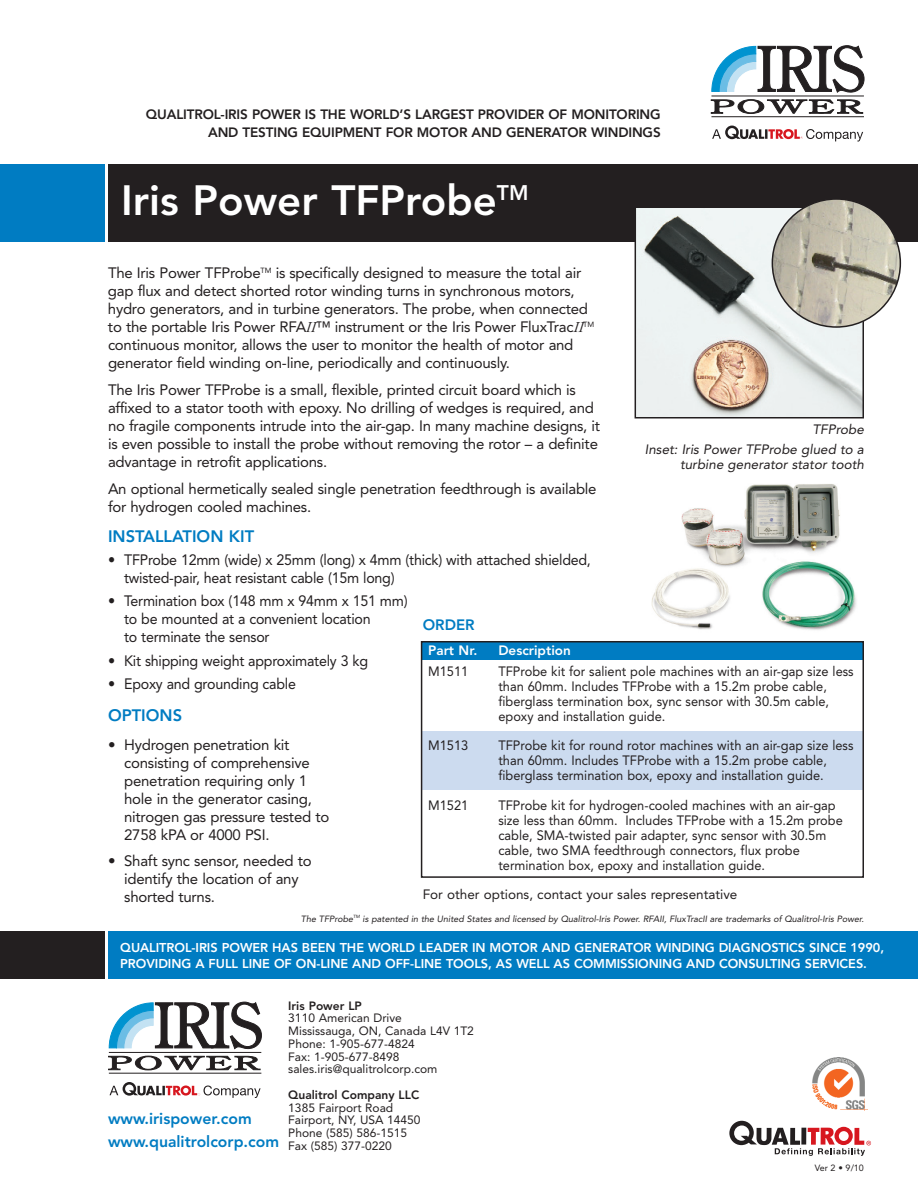
<style>
.page{position:relative;width:918px;height:1188px;background:#fff}
.page>*{position:absolute;margin:0;border:0;box-sizing:border-box;transform-origin:0 0}
.t1{font:800 42px "Avenir";color:#fff}
.t2{font:800 16.5px "Avenir";color:#007cc2}
.t3{font:800 15.75px/23.2px "Avenir";color:#007cc2}
.t4{font:15px/18px "Avenir";letter-spacing:-.015em;color:#231f20}
.t5{font:15px/18px "Avenir";letter-spacing:-.015em;color:#231f20;scale:.95 1}
.t6{font:800 15px "Avenir";color:#007cc2}
.t7{font:13.5px/15px "Avenir";color:#231f20;scale:.95 1}
.t8{font:13.5px/20.2px "Avenir";color:#231f20;text-align:right}
.t9{font:800 13.5px/18px "Avenir";letter-spacing:-.01em;color:#231f20;text-align:right}
.t10{font:800 13.5px "Avenir";color:#fff}
.t11{font:800 12.75px/16.5px "Avenir";letter-spacing:-.005em;color:#fff}
.t12{font:12px/12.8px "Avenir";color:#231f20}
.t13{font:800 12px "Avenir";color:#231f20}
.t14{font:9px "Avenir";color:#231f20}
.s1{font-family:"Adobe Garamond";font-style:italic}
</style>
<div class="page">
<img style="left:651px;top:484px;width:205px;height:146px">
<div style="left:0;top:164px;width:105px;height:77px;background:#007cc2"></div>
<div style="left:108px;top:164px;width:810px;height:77px;background:#231f20"></div>
<hr style="left:711px;top:116px;width:153px;height:1px;background:#231f20">
<svg style="left:711px;top:45px;width:154px;height:69px"></svg>
<svg style="left:712px;top:126px;width:151px;height:16px"></svg>
<div style="left:0;top:931px;width:105px;height:47px;background:#231f20"></div>
<div style="left:108px;top:931px;width:810px;height:47px;background:#007cc2"></div>
<img style="left:812px;top:1057px;width:55px;height:53px">
<hr style="left:109px;top:1073px;width:152px;height:1px;background:#231f20">
<svg style="left:108px;top:1002px;width:154px;height:69px"></svg>
<svg style="left:110px;top:1082px;width:151px;height:16px"></svg>
<svg style="left:729px;top:1121px;width:142px;height:35px"></svg>
<div style="left:422px;top:642px;width:442px;height:18px;background:#007cc2"></div>
<div style="left:422px;top:731px;width:442px;height:59px;background:#ccdbef"></div>
<div style="left:421px;top:641px;width:443px;height:237px;border:2px solid #231f20"></div>
<img style="left:638px;top:209px;width:223px;height:206px">
<div style="left:635px;top:206px;width:229px;height:212px;border:2px solid #231f20"></div>
<svg style="left:772px;top:199px;width:129px;height:129px"></svg>
<p class="t9" style="left:146px;top:106px;width:516px">QUALITROL-IRIS POWER IS THE WORLD’S LARGEST PROVIDER OF MONITORING<br>AND TESTING EQUIPMENT FOR MOTOR AND GENERATOR WINDINGS</p>
<h1 class="t1" style="left:121px;top:183px;width:409px">Iris Power TFProbe<sup>TM</sup></h1>
<p class="t4" style="left:108px;top:266px;width:488px">The Iris Power TFProbe<sup>TM</sup> is specifically designed to measure the total air gap flux and detect shorted rotor winding turns in synchronous motors, hydro generators, and in turbine generators. The probe, when connected to the portable Iris Power RFA<span class="s1">II</span>™ instrument or the Iris Power FluxTrac<span class="s1">II</span><sup>TM </sup>continuous monitor, allows the user to monitor the health of motor and generator field winding on-line, periodically and continuously.</p>
<p class="t4" style="left:108px;top:382px;width:494px">The Iris Power TFProbe is a small, flexible, printed circuit board which is affixed to a stator tooth with epoxy. No drilling of wedges is required, and no fragile components intrude into the air-gap. In many machine designs, it is even possible to install the probe without removing the rotor – a definite advantage in retrofit applications.</p>
<p class="t4" style="left:108px;top:481px;width:490px">An optional hermetically sealed single penetration feedthrough is available for hydrogen cooled machines.</p>
<p class="t8" style="left:645px;top:421px;width:222px">TFProbe<br>Inset: Iris Power TFProbe glued to a</p>
<p class="t8" style="left:680px;top:456px;width:187px">turbine generator stator tooth</p>
<p class="t2" style="left:108px;top:529px;width:148px">INSTALLATION KIT</p>
<p class="t5" style="left:124px;top:552px;width:493px;text-indent:-16px">• TFProbe 12mm (wide) x 25mm (long) x 4mm (thick) with attached shielded, twisted-pair, heat resistant cable (15m long)</p>
<p class="t5" style="left:124px;top:593px;width:300px;text-indent:-16px">• Termination box (148 mm x 94mm x 151 mm) to be mounted at a convenient location<br>to terminate the sensor</p>
<p class="t5" style="left:108px;top:653px;width:275px">• Kit shipping weight approximately 3 kg</p>
<p class="t5" style="left:108px;top:676px;width:199px">• Epoxy and grounding cable</p>
<p class="t2" style="left:108px;top:709px;width:76px">OPTIONS</p>
<p class="t4" style="left:124px;top:737px;width:207px;text-indent:-16px">• Hydrogen penetration kit consisting of comprehensive penetration requiring only 1 hole in the generator casing, nitrogen gas pressure tested to<br>2758 kPA or 4000 PSI.</p>
<p class="t4" style="left:124px;top:853px;width:189px;text-indent:-16px">• Shaft sync sensor, needed to identify the location of any shorted turns.</p>
<p class="t6" style="left:423px;top:618px;width:53px">ORDER</p>
<p class="t10" style="left:428px;top:645px;width:51px">Part Nr.</p>
<p class="t10" style="left:498px;top:645px;width:74px">Description</p>
<p class="t7" style="left:428px;top:665px;width:44px">M1511</p>
<p class="t7" style="left:498px;top:665px;width:376px">TFProbe kit for salient pole machines with an air-gap size less than 60mm. Includes TFProbe with a 15.2m probe cable, fiberglass termination box, sync sensor with 30.5m cable, epoxy and installation guide.</p>
<p class="t7" style="left:428px;top:739px;width:44px">M1513</p>
<p class="t7" style="left:498px;top:739px;width:375px">TFProbe kit for round rotor machines with an air-gap size less than 60mm. Includes TFProbe with a 15.2m probe cable, fiberglass termination box, epoxy and installation guide.</p>
<p class="t7" style="left:428px;top:799px;width:44px">M1521</p>
<p class="t7" style="left:498px;top:799px;width:364px">TFProbe kit for hydrogen-cooled machines with an air-gap size less than 60mm. Includes TFProbe with a 15.2m probe cable, SMA-twisted pair adapter, sync sensor with 30.5m cable, two SMA feedthrough connectors, flux probe termination box, epoxy and installation guide.</p>
<p class="t8" style="left:423px;top:885px;width:316px">For other options, contact your sales representative</p>
<p class="t14" style="left:301px;top:915px;width:566px">The TFProbe<sup>TM</sup> is patented in the United States and licensed by Qualitrol-Iris Power. RFAII, FluxTracII are trademarks of Qualitrol-Iris Power.</p>
<p class="t11" style="left:120px;top:940px;width:765px">QUALITROL-IRIS POWER HAS BEEN THE WORLD LEADER IN MOTOR AND GENERATOR WINDING DIAGNOSTICS SINCE 1990,<br>PROVIDING A FULL LINE OF ON-LINE AND OFF-LINE TOOLS, AS WELL AS COMMISSIONING AND CONSULTING SERVICES.</p>
<p class="t13" style="left:288px;top:1001px;width:75px">Iris Power LP</p>
<p class="t12" style="left:288px;top:1013px;width:187px">3110 American Drive<br>Mississauga, ON, Canada L4V 1T2<br>Phone: 1-905-677-4824<br>Fax: 1-905-677-8498 sales.iris@qualitrolcorp.com</p>
<p class="t13" style="left:288px;top:1090px;width:132px">Qualitrol Company LLC</p>
<p class="t12" style="left:288px;top:1102px;width:134px">1385 Fairport Road<br>Fairport, NY, USA 14450<br>Phone (585) 586-1515<br>Fax (585) 377-0220</p>
<p class="t3" style="left:108px;top:1108px;width:173px">www.irispower.com www.qualitrolcorp.com</p>
<p class="t14" style="left:815px;top:1165px;width:51px">Ver 2 • 9/10</p>
</div>
